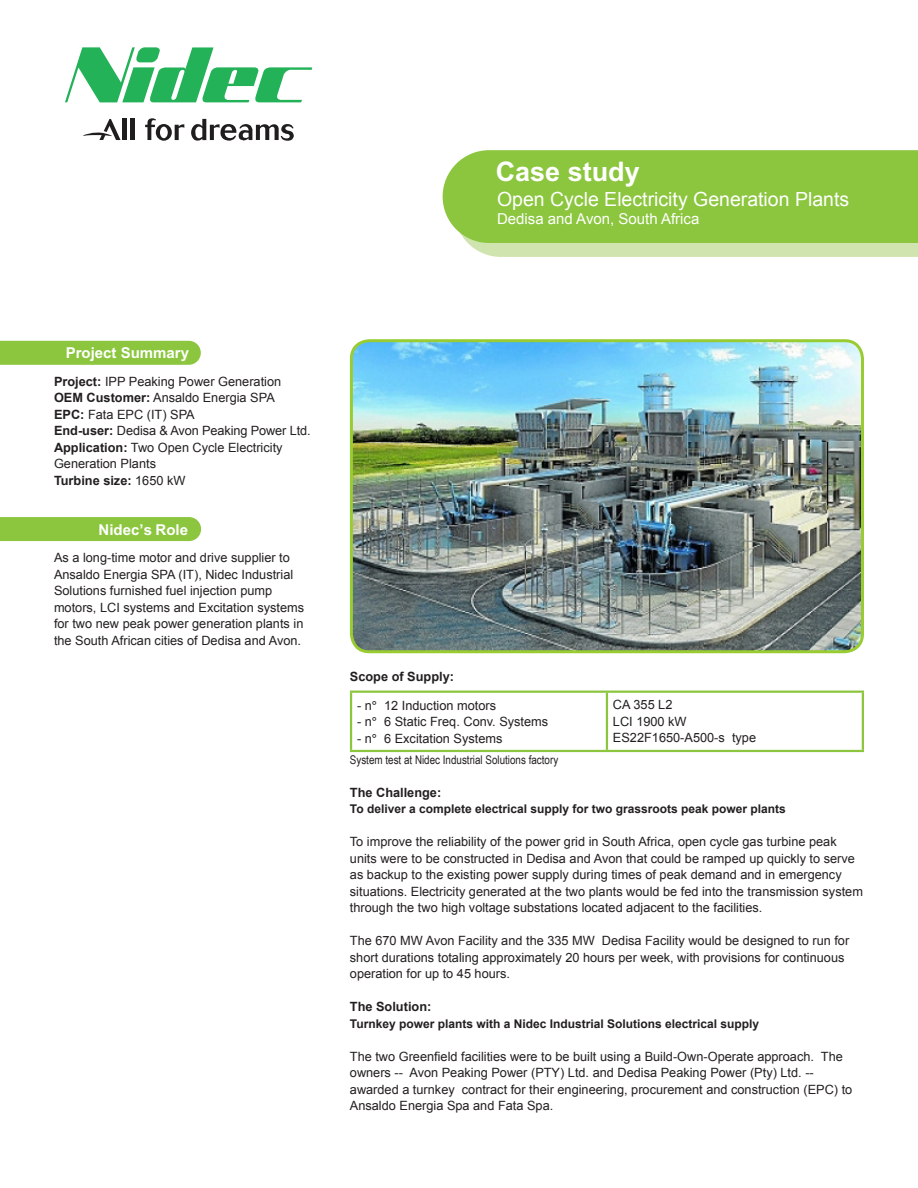
<style>
.page{position:relative;width:918px;height:1188px;background:#fff}
.page>*{position:absolute;margin:0;border:0;box-sizing:border-box;transform-origin:0 0}
.t1{font:700 27px "Arial";color:#fff}
.t2{font:19.5px "Arial";color:#fff}
.t3{font:700 15px "Arial";color:#fff}
.t4{font:15px "Arial";color:#fff}
.t5{font:12.75px/16.5px "Arial";color:#231f20}
.t6{font:700 12.75px "Arial";color:#231f20}
.t7{font:700 12px "Arial";color:#231f20}
.t8{font:12px "Arial Narrow";color:#231f20}
.s1{font-weight:700}
.s2{font-weight:400}
.s3{font-family:"Univers";font-stretch:condensed}
</style>
<div class="page">
<div style="left:0;top:341px;width:201px;height:24px;background:#8bc63e"></div>
<div style="left:0;top:517px;width:201px;height:24px;background:#8bc63e"></div>
<div style="left:468px;top:243px;width:450px;height:14px;background:#cfe4ae"></div>
<div style="left:443px;top:150px;width:475px;height:93px;background:#8bc63e"></div>
<svg style="left:65px;top:47px;width:247px;height:55px"></svg>
<svg style="left:83px;top:119px;width:38px;height:21px"></svg>
<hr style="left:123px;top:119px;width:4px;height:21px;background:#1f1d1e">
<hr style="left:131px;top:119px;width:4px;height:21px;background:#1f1d1e">
<svg style="left:145px;top:118px;width:11px;height:22px"></svg>
<svg style="left:156px;top:124px;width:16px;height:17px"></svg>
<div style="left:160px;top:127px;width:8px;height:11px;background:#fff;border-radius:50%"></div>
<svg style="left:175px;top:124px;width:9px;height:16px"></svg>
<svg style="left:191px;top:119px;width:103px;height:22px"></svg>
<img style="left:351px;top:343px;width:511px;height:309px">
<div style="left:350px;top:339px;width:514px;height:314px;border:3px solid #9c3;border-radius:18px"></div>
<hr style="left:350px;top:691px;width:257px;height:2px;background:#8cc63f">
<hr style="left:350px;top:693px;width:2px;height:57px;background:#8cc63f">
<hr style="left:607px;top:691px;width:257px;height:2px;background:#8cc63f">
<hr style="left:606px;top:693px;width:2px;height:57px;background:#8cc63f">
<hr style="left:862px;top:693px;width:2px;height:57px;background:#8cc63f">
<hr style="left:350px;top:750px;width:257px;height:2px;background:#8cc63f">
<hr style="left:607px;top:750px;width:257px;height:2px;background:#8cc63f">
<p class="t1" style="left:496px;top:154px;width:146px">Case study</p>
<p class="t2" style="left:497px;top:186px;width:354px">Open Cycle Electricity Generation Plants</p>
<p class="t4" style="left:497px;top:209px;width:204px">Dedisa and Avon, South Africa</p>
<p class="t3" style="left:66px;top:343px;width:125px">Project Summary</p>
<p class="t5" style="left:54px;top:373px;width:229px"><span class="s1">Project:</span> IPP Peaking Power Generation<br><span class="s1">OEM Customer:</span> Ansaldo Energia SPA</p>
<p class="t5" style="left:54px;top:406px;width:142px"><span class="s1">EPC:</span> Fata EPC (IT) SPA</p>
<p class="t5" style="left:54px;top:423px;width:258px"><span class="s1">End-user:</span> Dedisa &amp; Avon Peaking Power Ltd.</p>
<p class="t5" style="left:54px;top:439px;width:230px"><span class="s1">Application:</span> Two Open Cycle Electricity<br>Generation Plants</p>
<p class="t6" style="left:54px;top:472px;width:133px">Turbine size: <span class="s2">1650 kW</span></p>
<p class="t3" style="left:99px;top:519px;width:91px">Nidec’s Role</p>
<p class="t5" style="left:54px;top:550px;width:252px">As a long-time motor and drive supplier to Ansaldo Energia SPA (IT), Nidec Industrial Solutions furnished fuel injection pump motors, LCI systems and Excitation systems for two new peak power generation plants in the South African cities of Dedisa and Avon.</p>
<p class="t6" style="left:350px;top:668px;width:106px">Scope of Supply:</p>
<p class="t5" style="left:357px;top:697px;width:141px">- n<span class="s3">°</span> 12 Induction motors</p>
<p class="t5" style="left:357px;top:714px;width:193px">- n<span class="s3">°</span> 6 Static Freq. Conv. Systems</p>
<p class="t5" style="left:357px;top:730px;width:147px">- n<span class="s3">°</span> 6 Excitation Systems</p>
<p class="t8" style="left:350px;top:751px;width:210px">System test at Nidec Industrial Solutions factory</p>
<p class="t5" style="left:613px;top:697px;width:61px">CA 355 L2</p>
<p class="t5" style="left:613px;top:713px;width:75px">LCI 1900 kW</p>
<p class="t5" style="left:613px;top:730px;width:145px">ES22F1650-A500-s type</p>
<p class="t6" style="left:350px;top:784px;width:93px">The Challenge:</p>
<p class="t7" style="left:350px;top:801px;width:437px">To deliver a complete electrical supply for two grassroots peak power plants</p>
<p class="t5" style="left:350px;top:833px;width:515px">To improve the reliability of the power grid in South Africa, open cycle gas turbine peak units were to be constructed in Dedisa and Avon that could be ramped up quickly to serve as backup to the existing power supply during times of peak demand and in emergency situations. Electricity generated at the two plants would be fed into the transmission system through the two high voltage substations located adjacent to the facilities.</p>
<p class="t5" style="left:350px;top:932px;width:501px">The 670 MW Avon Facility and the 335 MW Dedisa Facility would be designed to run for short durations totaling approximately 20 hours per week, with provisions for continuous operation for up to 45 hours.</p>
<p class="t6" style="left:350px;top:998px;width:83px">The Solution:</p>
<p class="t7" style="left:350px;top:1015px;width:411px">Turnkey power plants with a Nidec Industrial Solutions electrical supply</p>
<p class="t5" style="left:350px;top:1048px;width:504px">The two Greenfield facilities were to be built using a Build-Own-Operate approach. The owners -- Avon Peaking Power (PTY) Ltd. and Dedisa Peaking Power (Pty) Ltd. -- awarded a turnkey contract for their engineering, procurement and construction (EPC) to Ansaldo Energia Spa and Fata Spa.</p>
</div>
